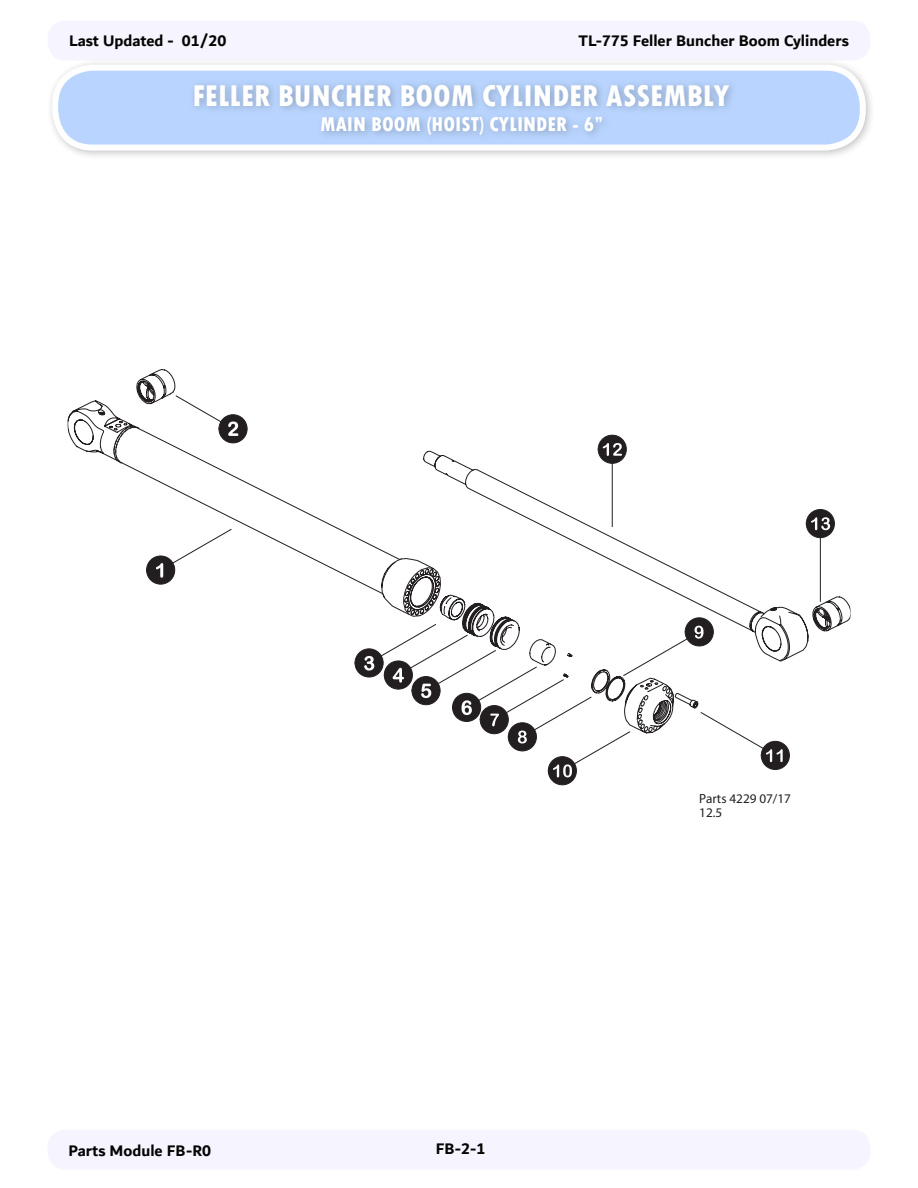
<style>
.page{position:relative;width:918px;height:1188px;background:#fff}
.page>*{position:absolute;margin:0;border:0;box-sizing:border-box;transform-origin:0 0}
.Main_Heading{font:800 condensed 31.5px "Tw Cen";color:#fff}
.Main_Heading_Sub{font:800 condensed 21px "Tw Cen";color:#fff}
.t1{font:700 16.5px "Dubai";color:#040503}
.t2{font:13.2px/14.4px "Courier";color:#231f20}
</style>
<div class="page">
<div style="left:48px;top:21px;width:822px;height:39px;background:#f6f5ff;border-radius:18px"></div>
<div style="left:48px;top:1130px;width:822px;height:40px;background:#f6f5ff;border-radius:18px"></div>
<svg style="left:674px;top:509px;width:176px;height:152px"></svg>
<svg style="left:68px;top:400px;width:47px;height:60px"></svg>
<svg style="left:115px;top:369px;width:559px;height:308px"></svg>
<div style="left:685px;top:618px;width:29px;height:28px;background:#231f20;border:1px solid #231f20;border-radius:50%"></div>
<div style="left:548px;top:756px;width:29px;height:29px;background:#231f20;border:1px solid #231f20;border-radius:50%"></div>
<div style="left:761px;top:741px;width:29px;height:29px;background:#231f20;border:1px solid #231f20;border-radius:50%"></div>
<svg style="left:364px;top:620px;width:419px;height:157px"></svg>
<hr style="left:611px;top:449px;width:3px;height:78px;background:#fff">
<hr style="left:612px;top:449px;width:1px;height:78px;background:#231f20">
<div style="left:598px;top:435px;width:29px;height:29px;background:#231f20;border:1px solid #231f20;border-radius:50%"></div>
<svg style="left:603px;top:443px;width:19px;height:13px"></svg>
<hr style="left:819px;top:524px;width:3px;height:77px;background:#fff">
<hr style="left:820px;top:524px;width:1px;height:77px;background:#231f20">
<div style="left:806px;top:509px;width:29px;height:29px;background:#231f20;border:1px solid #231f20;border-radius:50%"></div>
<svg style="left:811px;top:517px;width:19px;height:13px"></svg>
<div style="left:46px;top:59px;width:830px;height:102px;background:#231f20;opacity:.28"></div>
<div style="left:55px;top:68px;width:808px;height:80px;background:#b9d5ff;border-radius:38px"></div>
<div style="left:52px;top:65px;width:814px;height:86px;border:6px solid #fff;border-radius:38px"></div>
<div style="left:188px;top:79px;width:551px;height:65px;background:#231f20;opacity:.28"></div>
<p class="t1" style="left:69px;top:31px;width:159px">Last Updated - 01/20</p>
<p class="t1" style="left:579px;top:31px;width:272px">TL-775 Feller Buncher Boom Cylinders</p>
<p class="Main_Heading" style="left:192px;top:77px;width:538px">FELLER BUNCHER BOOM CYLINDER ASSEMBLY</p>
<p class="Main_Heading_Sub" style="left:320px;top:112px;width:285px">MAIN BOOM (HOIST) CYLINDER - 6”</p>
<p class="t1" style="left:68px;top:1141px;width:144px">Parts Module FB-R0</p>
<p class="t1" style="left:436px;top:1139px;width:51px">FB-2-1</p>
<p class="t2" style="left:699px;top:791px;width:93px">Parts 4229 07/17<br>12.5</p>
</div>
